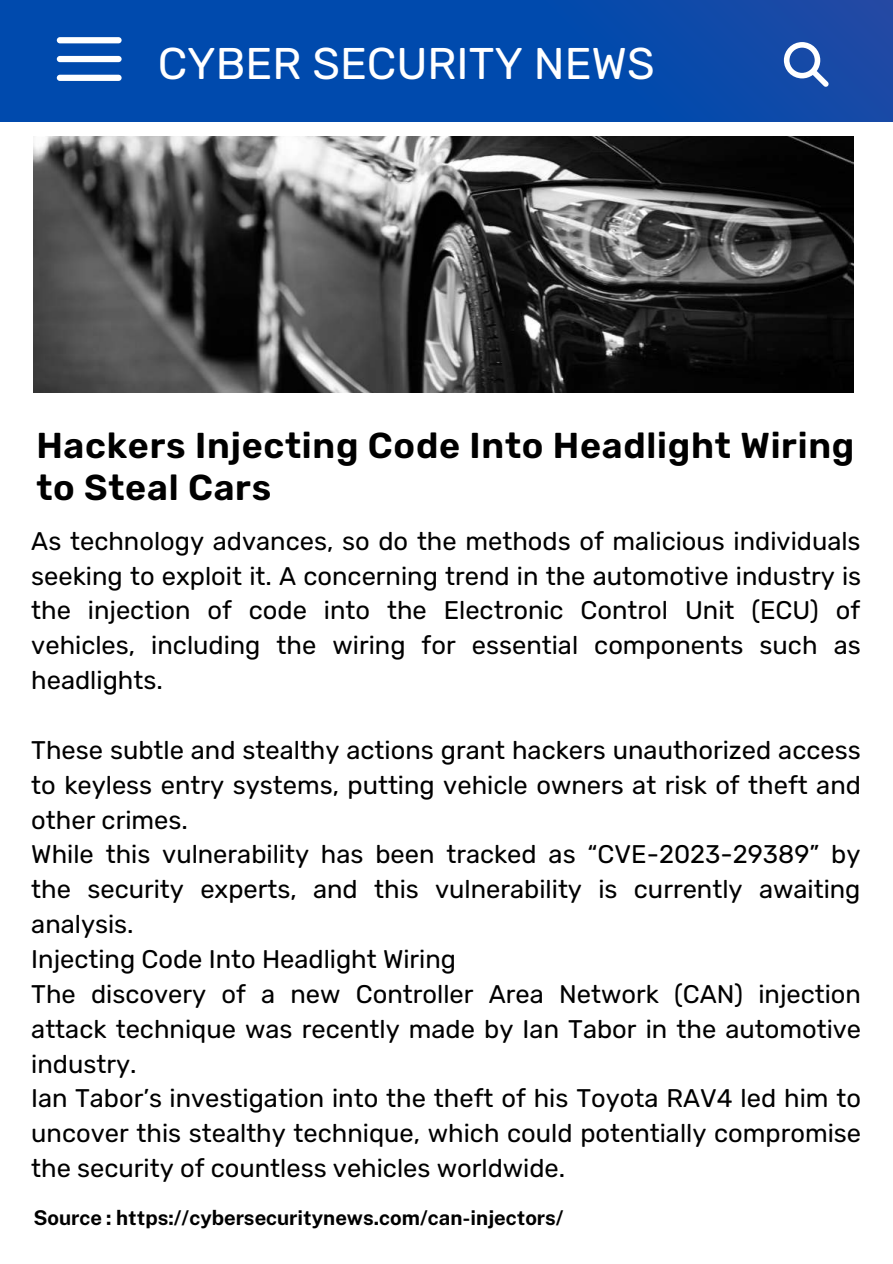
<style>
.page{position:relative;width:893px;height:1264px;background:#fff}
.page>*{position:absolute;margin:0;border:0;box-sizing:border-box;transform-origin:0 0}
.t1{font:44.4px "Rubik";color:#fff}
.t2{font:600 36px/42.8px "Rubik";letter-spacing:.02em;color:#000}
.t3{font:25.5px/34.8px "Rubik";color:#000;text-align:justify}
.t4{font:700 20.4px "Public Sans";color:#000}
</style>
<div class="page">
<img style="left:33px;top:136px;width:820px;height:257px">
<div style="left:0;top:0;width:892px;height:121px;background:linear-gradient(to right,#004baf,#114aa8)"></div>
<div style="left:57px;top:37px;width:65px;height:6px;background:#fff;border-radius:3px"></div>
<div style="left:57px;top:56px;width:65px;height:6px;background:#fff;border-radius:3px"></div>
<div style="left:57px;top:75px;width:65px;height:6px;background:#fff;border-radius:3px"></div>
<svg style="left:783px;top:42px;width:45px;height:45px"></svg>
<h1 class="t1" style="left:158px;top:39px;width:498px">CYBER SECURITY NEWS</h1>
<h2 class="t2" style="left:36px;top:425px;width:819px">Hackers Injecting Code Into Headlight Wiring to Steal Cars</h2>
<p class="t3" style="left:31px;top:524px;width:831px">As technology advances, so do the methods of malicious individuals seeking to exploit it. A concerning trend in the automotive industry is the injection of code into the Electronic Control Unit (ECU) of vehicles, including the wiring for essential components such as headlights.</p>
<p class="t3" style="left:31px;top:733px;width:831px;text-align:left">These subtle and stealthy actions grant hackers unauthorized access to keyless entry systems, putting vehicle owners at risk of theft and other crimes.<br>While this vulnerability has been tracked as “CVE-2023-29389” by the security experts, and this vulnerability is currently awaiting analysis.<br>Injecting Code Into Headlight Wiring<br>The discovery of a new Controller Area Network (CAN) injection attack technique was recently made by Ian Tabor in the automotive industry.<br>Ian Tabor’s investigation into the theft of his Toyota RAV4 led him to uncover this stealthy technique, which could potentially compromise the security of countless vehicles worldwide.</p>
<p class="t4" style="left:33px;top:1202px;width:531px">Source : https://cybersecuritynews.com/can-injectors/</p>
</div>
